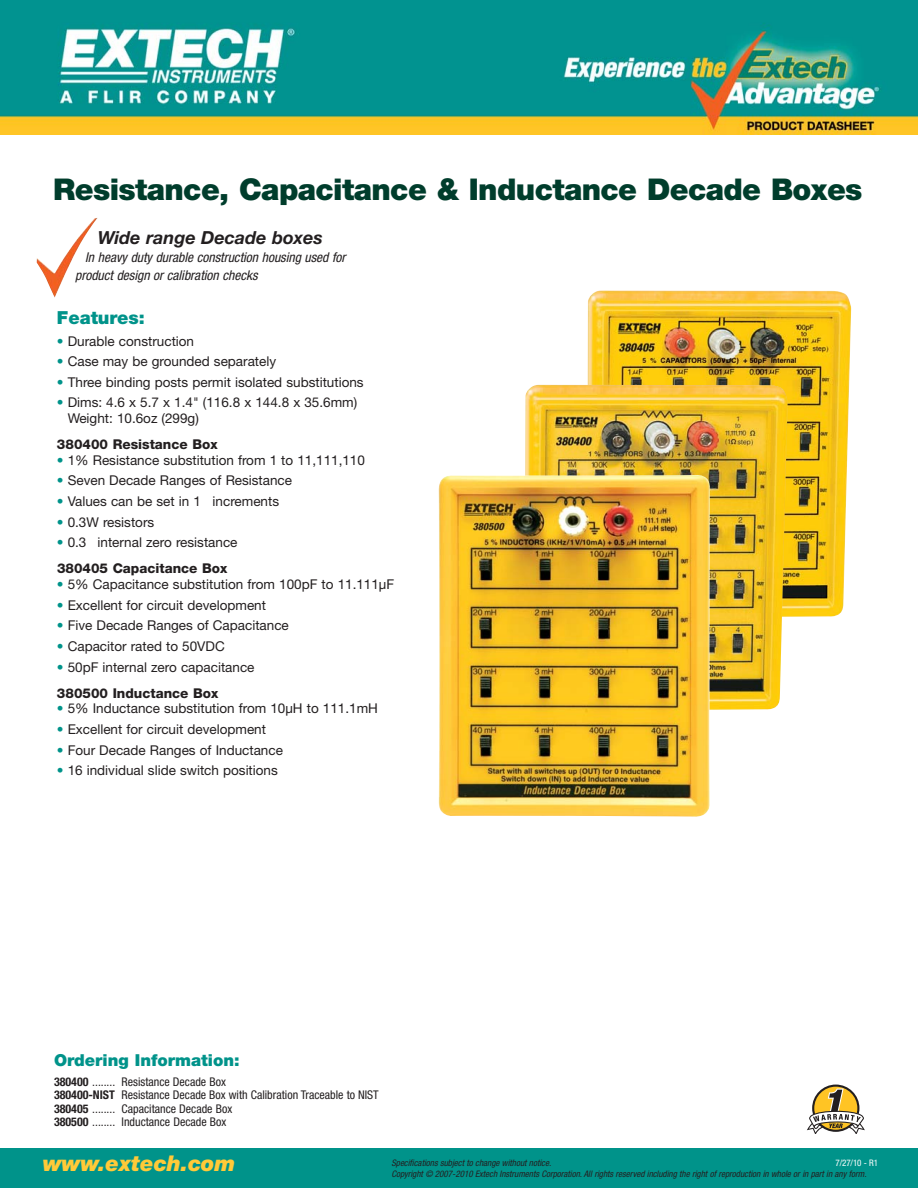
<style>
.page{position:relative;width:918px;height:1188px;background:#fff}
.page>*{position:absolute;margin:0;border:0;box-sizing:border-box;transform-origin:0 0}
.t1{font:900 30px "Helvetica Neue LT";letter-spacing:-.02em;color:#003d2c}
.t2{font:italic 900 21.75px "Helvetica Neue LT";color:#ffca38}
.t3{font:italic 700 18px "Helvetica Neue LT";color:#231f20}
.t4{font:900 18px "Helvetica Neue LT";color:#00938a}
.t5{font:900 16.5px "Helvetica Neue LT";color:#00938a}
.t6{font:13.5px/26px "Helvetica Neue LT";color:#231f20}
.t7{font:italic condensed 13.5px/18px "Helvetica Neue LT";color:#231f20}
.t8{font:800 13.5px "Helvetica Neue LT";color:#231f20}
.t9{font:condensed 12px/13.5px "Helvetica Neue LT";color:#231f20}
.t10{font:italic condensed 9px "Helvetica Neue LT";color:#231f20}
.t11{font:condensed 9px "Helvetica Neue LT";color:#fff}
.s1{color:#00938a}
.s2{font-weight:800}
.s3{font-weight:700}
</style>
<div class="page">
<div style="left:0;top:1148px;width:918px;height:40px;background:#00938a"></div>
<img style="left:37px;top:218px;width:61px;height:80px">
<svg style="left:807px;top:1085px;width:58px;height:49px"></svg>
<img style="left:587px;top:291px;width:264px;height:326px">
<img style="left:525px;top:385px;width:263px;height:325px">
<img style="left:438px;top:475px;width:272px;height:342px">
<img style="left:0;top:0;width:918px;height:135px">
<h1 class="t1" style="left:53px;top:178px;width:811px">Resistance, Capacitance &amp; Inductance Decade Boxes</h1>
<h3 class="t3" style="left:98px;top:231px;width:227px">Wide range Decade boxes</h3>
<p class="t7" style="left:75px;top:249px;width:272px;text-indent:10px">In heavy duty durable construction housing used for product design or calibration checks</p>
<h3 class="t4" style="left:57px;top:311px;width:90px">Features:</h3>
<p class="t6" style="left:57px;top:329px;width:139px"><span class="s1">•</span> Durable construction</p>
<p class="t6" style="left:57px;top:350px;width:221px"><span class="s1">•</span> Case may be grounded separately</p>
<p class="t6" style="left:57px;top:370px;width:308px"><span class="s1">•</span> Three binding posts permit isolated substitutions</p>
<p class="t6" style="left:68px;top:396px;width:291px;line-height:15.8px;text-indent:-11px"><span class="s1">•</span> Dims: 4.6 x 5.7 x 1.4" (116.8 x 144.8 x 35.6mm)<br>Weight: 10.6oz (299g)</p>
<p class="t8" style="left:57px;top:440px;width:162px">380400 Resistance Box</p>
<p class="t6" style="left:57px;top:449px;width:309px"><span class="s1">•</span> 1% Resistance substitution from 1 to 11,111,110</p>
<p class="t6" style="left:57px;top:469px;width:237px"><span class="s1">•</span> Seven Decade Ranges of Resistance</p>
<p class="t6" style="left:57px;top:490px;width:224px"><span class="s1">•</span> Values can be set in 1 increments</p>
<p class="t6" style="left:57px;top:510px;width:99px"><span class="s1">•</span> 0.3W resistors</p>
<p class="t6" style="left:57px;top:531px;width:182px"><span class="s1">•</span> 0.3 internal zero resistance<br><span class="s2">380405 Capacitance Box</span></p>
<p class="t6" style="left:57px;top:573px;width:339px"><span class="s1">•</span> 5% Capacitance substitution from 100pF to 11.111μF</p>
<p class="t6" style="left:57px;top:593px;width:211px"><span class="s1">•</span> Excellent for circuit development</p>
<p class="t6" style="left:57px;top:614px;width:233px"><span class="s1">•</span> Five Decade Ranges of Capacitance</p>
<p class="t6" style="left:57px;top:635px;width:169px"><span class="s1">•</span> Capacitor rated to 50VDC</p>
<p class="t6" style="left:57px;top:655px;width:199px"><span class="s1">•</span> 50pF internal zero capacitance<br><span class="s2">380500 Inductance Box</span></p>
<p class="t6" style="left:57px;top:697px;width:323px"><span class="s1">•</span> 5% Inductance substitution from 10μH to 111.1mH</p>
<p class="t6" style="left:57px;top:718px;width:211px"><span class="s1">•</span> Excellent for circuit development</p>
<p class="t6" style="left:57px;top:738px;width:227px"><span class="s1">•</span> Four Decade Ranges of Inductance</p>
<p class="t6" style="left:57px;top:759px;width:222px"><span class="s1">•</span> 16 individual slide switch positions</p>
<p class="t5" style="left:54px;top:1054px;width:187px">Ordering Information:</p>
<p class="t9" style="left:54px;top:1076px;width:326px"><span class="s3">380400</span> ........ Resistance Decade Box<br><span class="s3">380400-NIST</span> Resistance Decade Box with Calibration Traceable to NIST <span class="s3">380405</span> ........ Capacitance Decade Box<br><span class="s3">380500</span> ........ Inductance Decade Box</p>
<h2 class="t2" style="left:43px;top:1156px;width:194px">www.extech.com</h2>
<p class="t10" style="left:391px;top:1160px;width:161px">Specifications subject to change without notice.</p>
<p class="t11" style="left:835px;top:1160px;width:44px">7/27/10 - R1</p>
<p class="t10" style="left:391px;top:1171px;width:477px">Copyright © 2007-2010 Extech Instruments Corporation. All rights reserved including the right of reproduction in whole or in part in any form.</p>
</div>
